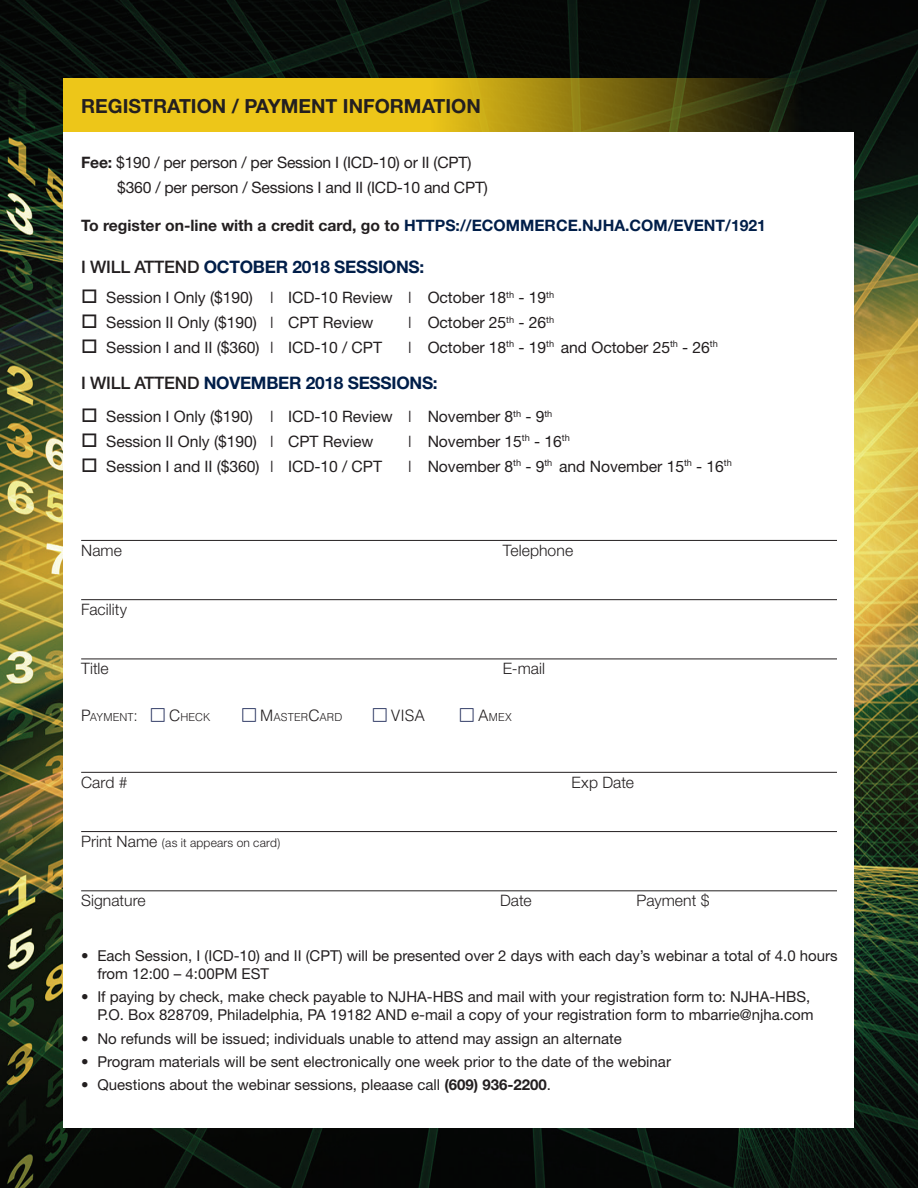
<style>
.page{position:relative;width:918px;height:1188px;background:#fff}
.page>*{position:absolute;margin:0;border:0;box-sizing:border-box;transform-origin:0 0}
.t1{font:700 19.5px "Helvetica Neue";color:#231f20}
.t2{font:700 17.25px "Helvetica Neue";letter-spacing:-.015em;color:#001e49}
.t3{font:15.75px/24.9px "Helvetica Neue";letter-spacing:-.005em;color:#231f20}
.t4{font:700 15.75px "Helvetica Neue";color:#231f20}
.t5{font:300 15.75px "Helvetica Neue";letter-spacing:.005em;color:#231f20}
.t6{font:300 15.75px "Helvetica";color:#231f20}
.t7{font:15px/18px "Helvetica Neue";color:#231f20}
.t8{font:300 12px "Helvetica Neue";letter-spacing:.015em;color:#231f20}
.t9{font:300 10.95px "Helvetica";letter-spacing:.015em;color:#231f20}
.s1{font-weight:700}
.s2{color:#001e49}
.s3{font-weight:500;color:#231f20}
.s4{font-weight:300}
.s5{font-size:15.75px}
</style>
<div class="page">
<img style="left:0;top:0;width:918px;height:1188px">
<div style="left:64px;top:132px;width:790px;height:996px;background:#fff"></div>
<svg style="left:63px;top:78px;width:744px;height:54px;background:#b29715"></svg>
<hr style="left:81px;top:540px;width:756px;height:1px;background:#231f20">
<hr style="left:81px;top:599px;width:756px;height:1px;background:#231f20">
<hr style="left:81px;top:659px;width:756px;height:1px;background:#231f20">
<hr style="left:81px;top:772px;width:756px;height:1px;background:#231f20">
<hr style="left:81px;top:831px;width:756px;height:1px;background:#231f20">
<hr style="left:81px;top:890px;width:756px;height:1px;background:#231f20">
<h1 class="t1" style="left:81px;top:94px;width:401px">REGISTRATION / PAYMENT INFORMATION</h1>
<p class="t3" style="left:117px;top:150px;width:372px;text-indent:-36px"><span class="s1">Fee:</span> $190 / per person / per Session I (ICD-10) or II (CPT) $360 / per person / Sessions I and II (ICD-10 and CPT)</p>
<p class="t4" style="left:81px;top:216px;width:686px">To register on-line with a credit card, go to <span class="s2">HTTPS://ECOMMERCE.NJHA.COM/EVENT/1921</span></p>
<p class="t2" style="left:81px;top:256px;width:345px"><span class="s3">I WILL ATTEND</span> OCTOBER 2018 SESSIONS:</p>
<p class="t3" style="left:81px;top:285px;width:474px">□ Session I Only ($190) <span class="s4">I</span> ICD-10 Review <span class="s4">I</span> October 18<sup>th</sup> - 19<sup>th</sup></p>
<p class="t3" style="left:81px;top:309px;width:294px">□ Session II Only ($190) <span class="s4">I</span> CPT Review</p>
<p class="t3" style="left:408px;top:309px;width:147px"><span class="s4">I</span> October 25<sup>th</sup> - 26<sup>th</sup></p>
<p class="t3" style="left:81px;top:334px;width:302px">□ Session I and II ($360) <span class="s4">I</span> ICD-10 / CPT</p>
<p class="t3" style="left:408px;top:334px;width:311px"><span class="s4">I</span> October 18<sup>th</sup> - 19<sup>th</sup> and October 25<sup>th</sup> - 26<sup>th</sup></p>
<p class="t2" style="left:81px;top:373px;width:358px"><span class="s3">I WILL ATTEND</span> NOVEMBER 2018 SESSIONS:</p>
<p class="t3" style="left:81px;top:404px;width:473px">□ Session I Only ($190) <span class="s4">I</span> ICD-10 Review <span class="s4">I</span> November 8<sup>th</sup> - 9<sup>th</sup></p>
<p class="t3" style="left:81px;top:428px;width:294px">□ Session II Only ($190) <span class="s4">I</span> CPT Review</p>
<p class="t3" style="left:408px;top:428px;width:163px"><span class="s4">I</span> November 15<sup>th</sup> - 16<sup>th</sup></p>
<p class="t3" style="left:81px;top:453px;width:302px">□ Session I and II ($360) <span class="s4">I</span> ICD-10 / CPT</p>
<p class="t3" style="left:408px;top:453px;width:325px"><span class="s4">I</span> November 8<sup>th</sup> - 9<sup>th</sup> and November 15<sup>th</sup> - 16<sup>th</sup></p>
<p class="t5" style="left:81px;top:541px;width:42px">Name</p>
<p class="t5" style="left:503px;top:541px;width:72px">Telephone</p>
<p class="t5" style="left:81px;top:600px;width:47px">Facility</p>
<p class="t5" style="left:81px;top:659px;width:29px">Title</p>
<p class="t5" style="left:503px;top:659px;width:44px">E-mail</p>
<p class="t9" style="left:81px;top:710px;width:58px"><span class="s5">P</span>AYMENT<span class="s5">:</span></p>
<p class="t9" style="left:169px;top:710px;width:43px"><span class="s5">C</span>HECK</p>
<p class="t9" style="left:260px;top:710px;width:84px"><span class="s5">M</span>ASTER<span class="s5">C</span>ARD</p>
<p class="t6" style="left:391px;top:706px;width:25px">VISA</p>
<p class="t9" style="left:478px;top:710px;width:35px"><span class="s5">A</span>MEX</p>
<p class="t5" style="left:81px;top:773px;width:48px">Card #</p>
<p class="t5" style="left:572px;top:773px;width:64px">Exp Date</p>
<p class="t8" style="left:81px;top:835px;width:201px"><span class="s5">Print Name</span> (as it appears on card)</p>
<p class="t5" style="left:81px;top:891px;width:66px">Signature</p>
<p class="t5" style="left:500px;top:891px;width:33px">Date</p>
<p class="t5" style="left:637px;top:891px;width:74px">Payment $</p>
<p class="t7" style="left:97px;top:947px;width:742px;text-indent:-16px">• Each Session, I (ICD-10) and II (CPT) will be presented over 2 days with each day’s webinar a total of 4.0 hours from 12:00 – 4:00PM EST</p>
<p class="t7" style="left:81px;top:988px;width:734px;text-align:right">• If paying by check, make check payable to NJHA-HBS and mail with your registration form to: NJHA-HBS,<br>P.O. Box 828709, Philadelphia, PA 19182 AND e-mail a copy of your registration form to mbarrie@njha.com</p>
<p class="t7" style="left:81px;top:1029px;width:542px">• No refunds will be issued; individuals unable to attend may assign an alternate</p>
<p class="t7" style="left:81px;top:1052px;width:591px">• Program materials will be sent electronically one week prior to the date of the webinar</p>
<p class="t7" style="left:81px;top:1076px;width:471px">• Questions about the webinar sessions, pleaase call <span class="s1">(609) 936-2200</span>.</p>
</div>
